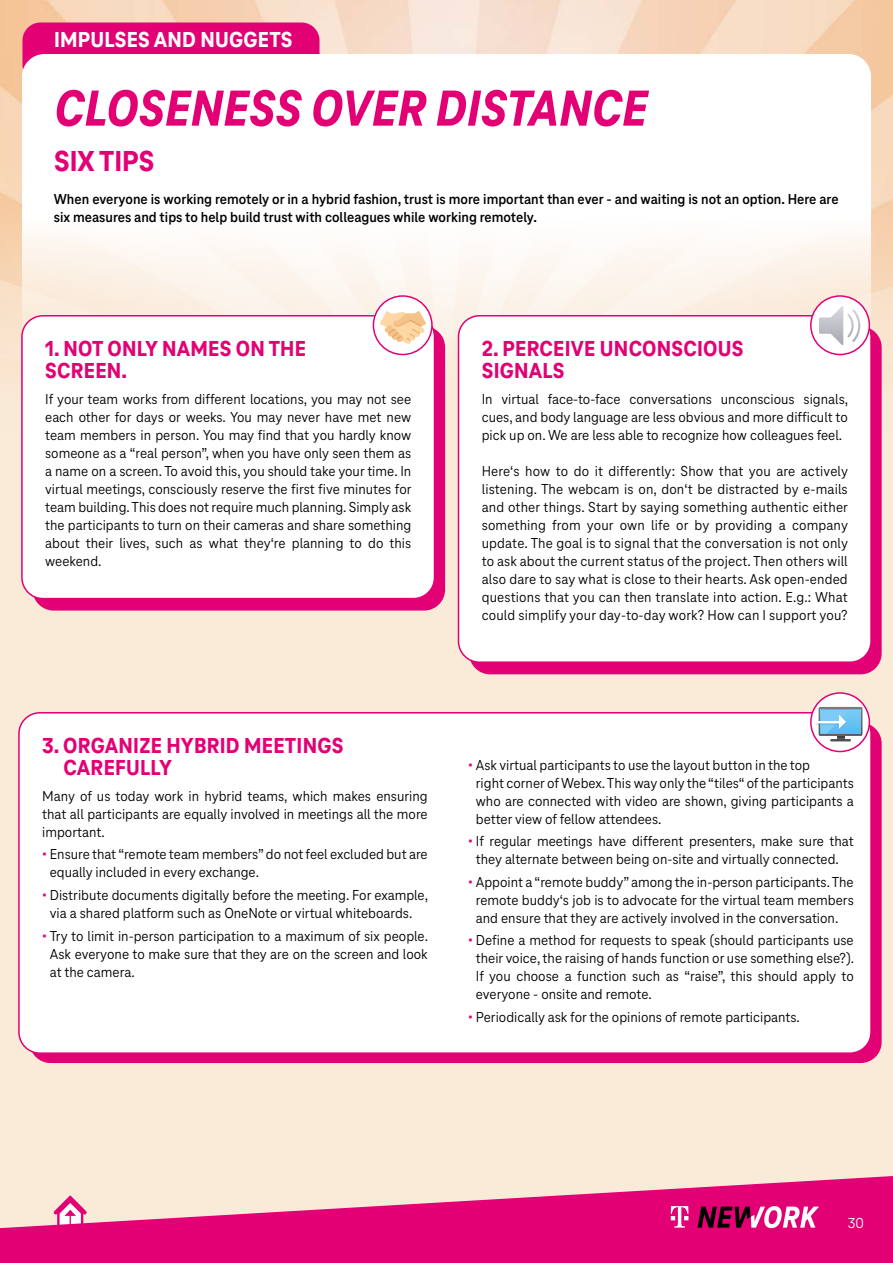
<style>
.page{position:relative;width:893px;height:1263px;background:#faead8}
.page>*{position:absolute;margin:0;border:0;box-sizing:border-box;transform-origin:0 0}
.t1{font:italic 800 52.5px "Tele Neo";color:#e20074}
.t2{font:800 30px "Tele Neo";color:#e20074}
.t3{font:800 22.5px/22.5px "Tele Neo";letter-spacing:.01em;color:#e20074}
.t4{font:800 22.5px "Tele Neo";letter-spacing:.01em;color:#fff}
.t5{font:15px/18px "Tele Neo";color:#000;text-align:justify}
.t6{font:700 15px/18px "Tele Neo";color:#000}
.t7{font:15px "Tele Neo";color:#fff}
.s1{font-weight:800;color:#e20074}
</style>
<div class="page">
<img style="left:0;top:0;width:893px;height:433px">
<div style="left:22px;top:23px;width:298px;height:60px;background:#e20074;border-radius:18px"></div>
<div style="left:22px;top:54px;width:849px;height:328px;background:linear-gradient(to bottom,#fff,#faecdf);border-radius:22px"></div>
<div style="left:33px;top:326px;width:412px;height:284px;background:#e20074;border-radius:21px"></div>
<div style="left:469px;top:326px;width:413px;height:348px;background:#e20074;border-radius:21px"></div>
<div style="left:30px;top:722px;width:852px;height:341px;background:#e20074;border-radius:21px"></div>
<div style="left:22px;top:316px;width:412px;height:283px;background:#fff;border-radius:21px"></div>
<div style="left:21px;top:315px;width:414px;height:284px;border:2px solid #e20074;border-radius:21px"></div>
<div style="left:458px;top:316px;width:413px;height:346px;background:#fff;border-radius:21px"></div>
<div style="left:458px;top:315px;width:414px;height:348px;border:2px solid #e20074;border-radius:21px"></div>
<div style="left:19px;top:713px;width:852px;height:340px;background:#fff;border-radius:21px"></div>
<div style="left:18px;top:712px;width:854px;height:342px;border:2px solid #e20074;border-radius:21px"></div>
<div style="left:373px;top:296px;width:59px;height:58px;background:#fff;border-radius:50%"></div>
<div style="left:373px;top:295px;width:60px;height:60px;border:2px solid #e20074;border-radius:50%"></div>
<svg style="left:811px;top:693px;width:58px;height:58px"></svg>
<div style="left:810px;top:692px;width:60px;height:60px;border:2px solid #e20074;border-radius:50%"></div>
<div style="left:811px;top:296px;width:58px;height:58px;background:#fff;border-radius:50%"></div>
<div style="left:810px;top:295px;width:60px;height:60px;border:2px solid #e20074;border-radius:50%"></div>
<svg style="left:819px;top:306px;width:41px;height:40px"></svg>
<svg style="left:815px;top:707px;width:47px;height:34px"></svg>
<svg style="left:380px;top:311px;width:46px;height:33px"></svg>
<svg style="left:0;top:1176px;width:893px;height:87px;fill:#e20074"></svg>
<svg style="left:697px;top:1206px;width:122px;height:22px"></svg>
<svg style="left:671px;top:1206px;width:17px;height:21px"></svg>
<h3 class="t4" style="left:54px;top:27px;width:240px">IMPULSES AND NUGGETS</h3>
<h1 class="t1" style="left:54px;top:79px;width:595px">CLOSENESS OVER DISTANCE</h1>
<h2 class="t2" style="left:54px;top:144px;width:102px">SIX TIPS</h2>
<p class="t6" style="left:54px;top:190px;width:786px">When everyone is working remotely or in a hybrid fashion, trust is more important than ever - and waiting is not an option. Here are six measures and tips to help build trust with colleagues while working remotely.</p>
<h3 class="t3" style="left:45px;top:338px;width:262px">1. NOT ONLY NAMES ON THE<br>SCREEN.</h3>
<p class="t5" style="left:45px;top:390px;width:368px">If your team works from different locations, you may not see each other for days or weeks. You may never have met new team members in person. You may find that you hardly know someone as a “real person”, when you have only seen them as a name on a screen. To avoid this, you should take your time. In virtual meetings, consciously reserve the first five minutes for team building. This does not require much planning. Simply ask the participants to turn on their cameras and share something about their lives, such as what they‘re planning to do this weekend.</p>
<h3 class="t3" style="left:482px;top:338px;width:263px">2. PERCEIVE UNCONSCIOUS<br>SIGNALS</h3>
<p class="t5" style="left:482px;top:390px;width:368px">In virtual face-to-face conversations unconscious signals, cues, and body language are less obvious and more difficult to pick up on. We are less able to recognize how colleagues feel.</p>
<p class="t5" style="left:482px;top:462px;width:368px">Here‘s how to do it differently: Show that you are actively listening. The webcam is on, don‘t be distracted by e-mails and other things. Start by saying something authentic either something from your own life or by providing a company update. The goal is to signal that the conversation is not only to ask about the current status of the project. Then others will also dare to say what is close to their hearts. Ask open-ended questions that you can then translate into action. E.g.: What could simplify your day-to-day work? How can I support you?</p>
<h3 class="t3" style="left:63px;top:734px;width:282px;text-indent:-21px">3. ORGANIZE HYBRID MEETINGS<br>CAREFULLY</h3>
<p class="t5" style="left:42px;top:787px;width:387px">Many of us today work in hybrid teams, which makes ensuring that all participants are equally involved in meetings all the more important.</p>
<p class="t5" style="left:50px;top:846px;width:379px;text-indent:-8px"><span class="s1">•</span> Ensure that “remote team members” do not feel excluded but are equally included in every exchange.</p>
<p class="t5" style="left:42px;top:886px;width:387px;text-align:center"><span class="s1">•</span> Distribute documents digitally before the meeting. For example, via a shared platform such as OneNote or virtual whiteboards.</p>
<p class="t5" style="left:50px;top:927px;width:380px;text-indent:-8px"><span class="s1">•</span> Try to limit in-person participation to a maximum of six people.<br>Ask everyone to make sure that they are on the screen and look at the camera.</p>
<p class="t5" style="left:476px;top:756px;width:379px;text-align:left;text-indent:-8px"><span class="s1">•</span> Ask virtual participants to use the layout button in the top<br>right corner of Webex. This way only the “tiles“ of the participants who are connected with video are shown, giving participants a better view of fellow attendees.</p>
<p class="t5" style="left:468px;top:832px;width:387px;text-align:center"><span class="s1">•</span> If regular meetings have different presenters, make sure that they alternate between being on-site and virtually connected.</p>
<p class="t5" style="left:468px;top:873px;width:387px;text-align:center"><span class="s1">•</span> Appoint a “remote buddy” among the in-person participants. The remote buddy‘s job is to advocate for the virtual team members and ensure that they are actively involved in the conversation.</p>
<p class="t5" style="left:476px;top:931px;width:380px;text-indent:-8px"><span class="s1">•</span> Define a method for requests to speak (should participants use their voice, the raising of hands function or use something else?).<br>If you choose a function such as “raise”, this should apply to everyone - onsite and remote.</p>
<p class="t5" style="left:468px;top:1008px;width:333px"><span class="s1">•</span> Periodically ask for the opinions of remote participants.</p>
<p class="t7" style="left:848px;top:1215px;width:18px">30</p>
</div>
